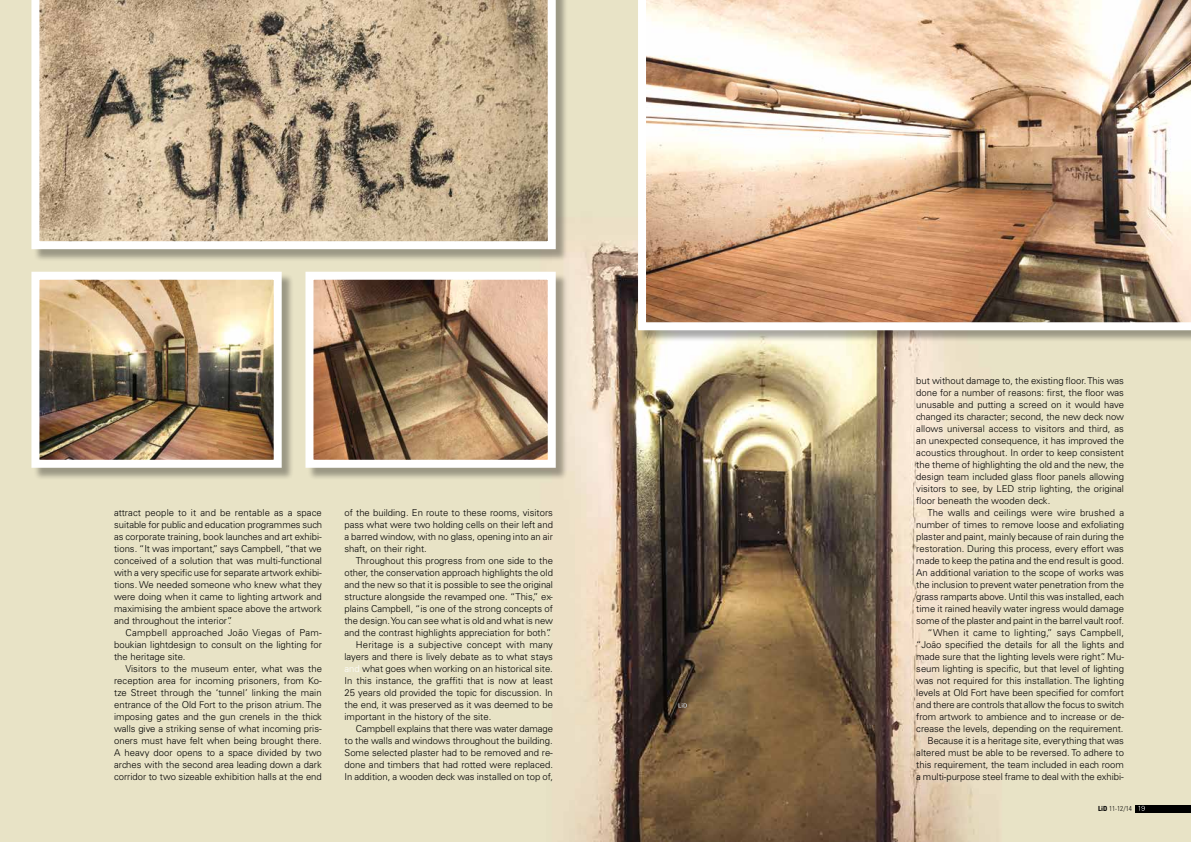
<style>
.page{position:relative;width:1191px;height:842px;background:#fff}
.page>*{position:absolute;margin:0;border:0;box-sizing:border-box;transform-origin:0 0}
.t1{font:300 9.5px/12px "Univers";color:#000;text-align:justify}
.t2{font:300 9.5px "Univers";letter-spacing:.02em;color:#000}
.t3{font:300 condensed 7px "Univers";color:#000}
.s1{color:#fff}
.s2{font-weight:700}
</style>
<div class="page">
<img style="left:0;top:0;width:1191px;height:842px">
<svg style="left:678px;top:703px;width:9px;height:5px"></svg>
<div style="left:33px;top:0;width:535px;height:262px;background:#000;opacity:.33"></div>
<svg style="left:31px;top:0;width:525px;height:249px;background:#bda98e"></svg>
<div style="left:639px;top:0;width:552px;height:343px;background:#000;opacity:.33"></div>
<img style="left:638px;top:0;width:553px;height:330px">
<div style="left:33px;top:273px;width:261px;height:207px;background:#000;opacity:.33"></div>
<img style="left:40px;top:281px;width:233px;height:178px">
<div style="left:31px;top:272px;width:251px;height:196px;border:8px solid #fff"></div>
<div style="left:307px;top:273px;width:261px;height:207px;background:#000;opacity:.33"></div>
<img style="left:314px;top:281px;width:233px;height:178px">
<div style="left:305px;top:272px;width:251px;height:196px;border:8px solid #fff"></div>
<div style="left:1135px;top:805px;width:56px;height:7px;background:#000"></div>
<svg style="left:1138px;top:806px;width:6px;height:5px"></svg>
<p class="t1" style="left:114px;top:507px;width:209px">attract people to it and be rentable as a space suitable for public and education programmes such as corporate training, book launches and art exhibi&shy;tions. “It was important,” says Campbell, “that we conceived of a solution that was multi-functional with a very specific use for separate artwork exhibi&shy;tions. We needed someone who knew what they were doing when it came to lighting artwork and maximising the ambient space above the artwork and throughout the interior”.</p>
<p class="t1" style="left:114px;top:627px;width:209px;text-indent:11px">Campbell approached João Viegas of Pam&shy;boukian lightdesign to consult on the lighting for the heritage site.</p>
<p class="t1" style="left:114px;top:663px;width:209px;text-indent:11px">Visitors to the museum enter, what was the reception area for incoming prisoners, from Ko&shy;tze Street through the ‘tunnel’ linking the main entrance of the Old Fort to the prison atrium. The imposing gates and the gun crenels in the thick walls give a striking sense of what incoming pris&shy;oners must have felt when being brought there.<br>A heavy door opens to a space divided by two arches with the second area leading down a dark corridor to two sizeable exhibition halls at the end</p>
<p class="t1" style="left:344px;top:507px;width:210px">of the building. En route to these rooms, visitors pass what were two holding cells on their left and a barred window, with no glass, opening into an air shaft, on their right.</p>
<p class="t1" style="left:356px;top:555px;width:199px">Throughout this progress from one side to the</p>
<p class="t1" style="left:344px;top:567px;width:210px">other, the conservation approach highlights the old</p>
<p class="t1" style="left:344px;top:579px;width:210px">and the new so that it is possible to see the original</p>
<p class="t1" style="left:344px;top:591px;width:210px">structure alongside the revamped one. “This,” ex-</p>
<p class="t1" style="left:344px;top:603px;width:210px">plains Campbell, “is one of the strong concepts of</p>
<p class="t1" style="left:344px;top:615px;width:210px">the design. You can see what is old and what is new</p>
<p class="t1" style="left:344px;top:627px;width:208px">and the contrast highlights appreciation for both”.</p>
<p class="t2" style="left:356px;top:639px;width:199px">Heritage is a subjective concept with many</p>
<p class="t1" style="left:344px;top:651px;width:210px">layers and there is lively debate as to what stays</p>
<p class="t1" style="left:344px;top:663px;width:210px"><span class="s1">and</span> what goes when working on an historical site.</p>
<p class="t1" style="left:344px;top:675px;width:210px">In this instance, the graffiti that is now at least</p>
<p class="t1" style="left:344px;top:687px;width:210px">25 years old provided the topic for discussion. In</p>
<p class="t1" style="left:344px;top:699px;width:210px">the end, it was preserved as it was deemed to be</p>
<p class="t1" style="left:344px;top:711px;width:148px">important in the history of the site.</p>
<p class="t1" style="left:356px;top:723px;width:199px">Campbell explains that there was water damage</p>
<p class="t1" style="left:344px;top:735px;width:210px">to the walls and windows throughout the building.</p>
<p class="t1" style="left:344px;top:747px;width:210px">Some selected plaster had to be removed and re-</p>
<p class="t1" style="left:344px;top:759px;width:210px">done and timbers that had rotted were replaced.</p>
<p class="t1" style="left:344px;top:771px;width:210px">In addition, a wooden deck was installed on top of,</p>
<p class="t1" style="left:916px;top:375px;width:209px">but without damage to, the existing floor. This was done for a number of reasons: first, the floor was unusable and putting a screed on it would have changed its character; second, the new deck now allows universal access to visitors and third, as an unexpected consequence, it has improved the acoustics throughout. In order to keep consistent the theme of highlighting the old and the new, the design team included glass floor panels allowing visitors to see, by LED strip lighting, the original floor beneath the wooden deck.</p>
<p class="t1" style="left:916px;top:507px;width:209px;text-align:right">The walls and ceilings were wire brushed a number of times to remove loose and exfoliating plaster and paint, mainly because of rain during the restoration. During this process, every effort was made to keep the patina and the end result is good.<br>An additional variation to the scope of works was the inclusion to prevent water penetration from the grass ramparts above. Until this was installed, each time it rained heavily water ingress would damage some of the plaster and paint in the barrel vault roof. “When it came to lighting,” says Campbell, “João specified the details for all the lights and made sure that the lighting levels were right”. Mu&shy;seum lighting is specific, but that level of lighting was not required for this installation. The lighting levels at Old Fort have been specified for comfort and there are controls that allow the focus to switch from artwork to ambience and to increase or de&shy;crease the levels, depending on the requirement.<br>Because it is a heritage site, everything that was altered must be able to be reversed. To adhere to this requirement, the team included in each room a multi-purpose steel frame to deal with the exhibi-</p>
<p class="t3" style="left:1098px;top:804px;width:35px"><span class="s2">LiD</span> 11-12/14</p>
</div>
